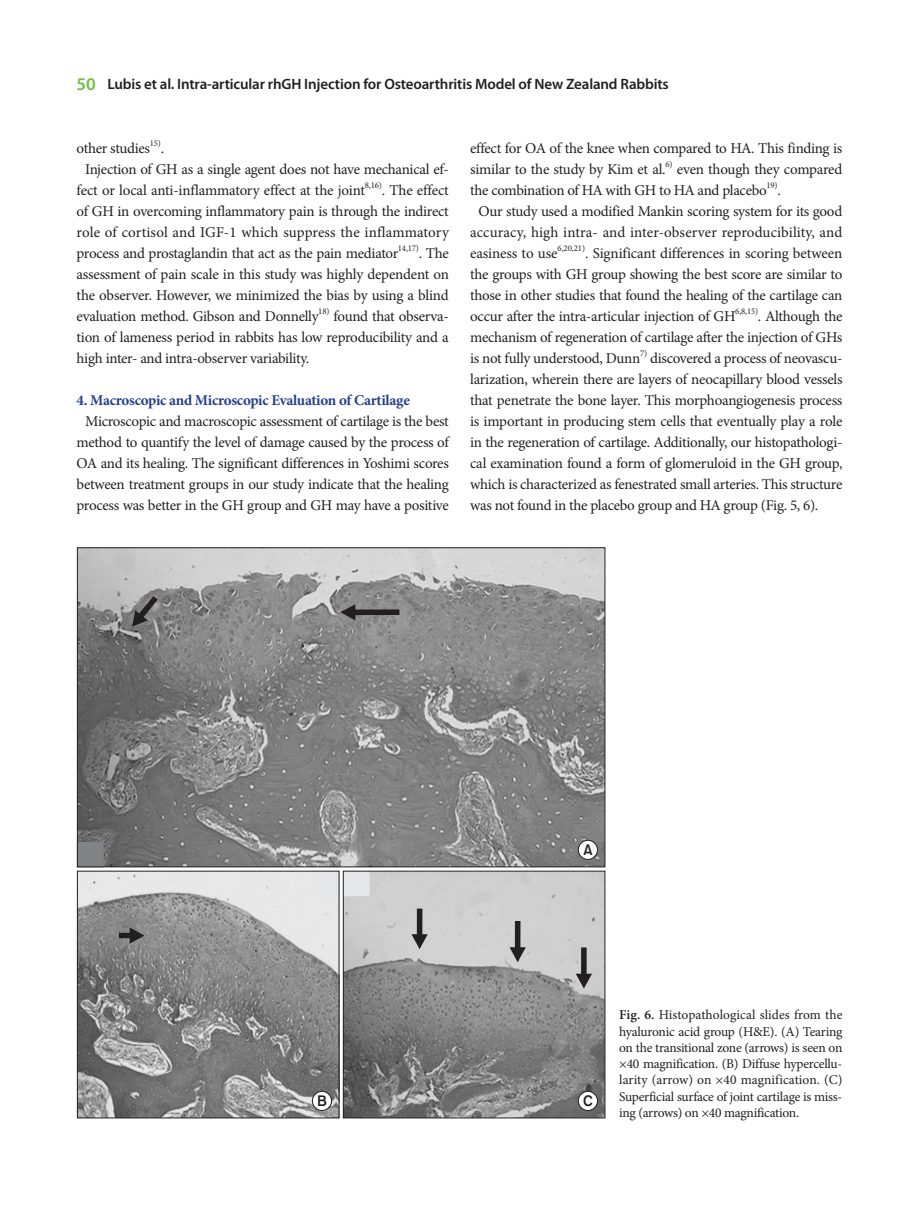
<style>
.page{position:relative;width:919px;height:1217px;background:#fff}
.page>*{position:absolute;margin:0;border:0;box-sizing:border-box;transform-origin:0 0}
.t1{font:15px/21px "Minion Pro";letter-spacing:-.02em;color:#231f20;text-align:justify}
.t2{font:600 15px "Myriad Pro";letter-spacing:-.01em;color:#231f20}
.t3{font:15px "Minion Pro";letter-spacing:.005em;color:#231f20}
.t4{font:700 15px "Minion Pro";letter-spacing:-.02em;color:#253f8e}
.t5{font:15px "Gothic 725 BT Bold A";color:#231f20}
.t6{font:13.5px/16.2px "Minion Pro";letter-spacing:-.02em;color:#231f20;text-align:justify}
.t7{font:8.7px "Minion Pro";letter-spacing:-.02em;color:#231f20}
.s1{font-size:18px;color:#71bf44}
.s2{font-weight:600}
</style>
<div class="page">
<svg style="left:77px;top:547px;width:528px;height:571px;background:#939393"></svg>
<svg style="left:131px;top:590px;width:32px;height:36px"></svg>
<div style="left:351px;top:609px;width:48px;height:6px;background:#231f20"></div>
<svg style="left:340px;top:604px;width:15px;height:16px"></svg>
<div style="left:119px;top:932px;width:15px;height:6px;background:#231f20"></div>
<svg style="left:130px;top:927px;width:14px;height:16px"></svg>
<div style="left:417px;top:908px;width:5px;height:30px;background:#231f20"></div>
<svg style="left:411px;top:934px;width:16px;height:14px"></svg>
<div style="left:515px;top:920px;width:5px;height:31px;background:#231f20"></div>
<svg style="left:509px;top:947px;width:17px;height:14px"></svg>
<div style="left:581px;top:947px;width:5px;height:31px;background:#231f20"></div>
<svg style="left:575px;top:973px;width:17px;height:15px"></svg>
<div style="left:578px;top:840px;width:19px;height:19px;background:#fff;border-radius:50%"></div>
<div style="left:578px;top:839px;width:19px;height:20px;border:1px solid #231f20;border-radius:50%"></div>
<div style="left:312px;top:1091px;width:19px;height:19px;background:#fff;border-radius:50%"></div>
<div style="left:312px;top:1090px;width:20px;height:20px;border:1px solid #231f20;border-radius:50%"></div>
<div style="left:578px;top:1091px;width:19px;height:19px;background:#fff;border-radius:50%"></div>
<div style="left:578px;top:1090px;width:19px;height:20px;border:1px solid #231f20;border-radius:50%"></div>
<p class="t2" style="left:77px;top:74px;width:593px"><span class="s1">50</span> Lubis et al. Intra-articular rhGH Injection for Osteoarthritis Model of New Zealand Rabbits</p>
<p class="t1" style="left:77px;top:137px;width:75px">other studies</p>
<p class="t7" style="left:150px;top:137px;width:13px">15)</p>
<p class="t1" style="left:161px;top:137px;width:5px">.</p>
<p class="t1" style="left:85px;top:158px;width:365px">Injection of GH as a single agent does not have mechanical ef-</p>
<p class="t1" style="left:77px;top:179px;width:290px">fect or local anti-inflammatory effect at the joint</p>
<p class="t7" style="left:365px;top:179px;width:19px">8,16)</p>
<p class="t1" style="left:77px;top:179px;width:374px;text-indent:305px">. The effect of GH in overcoming inflammatory pain is through the indirect role of cortisol and IGF-1 which suppress the inflammatory process and prostaglandin that act as the pain mediator</p>
<p class="t7" style="left:398px;top:242px;width:22px">14,17)</p>
<p class="t1" style="left:77px;top:242px;width:374px;text-indent:342px">. The assessment of pain scale in this study was highly dependent on the observer. However, we minimized the bias by using a blind evaluation method. Gibson and Donnelly</p>
<p class="t7" style="left:318px;top:305px;width:13px">18)</p>
<p class="t1" style="left:77px;top:305px;width:374px;text-indent:257px">found that observa&shy;tion of lameness period in rabbits has low reproducibility and a high inter- and intra-observer variability.</p>
<p class="t4" style="left:77px;top:389px;width:335px">4. Macroscopic and Microscopic Evaluation of Cartilage</p>
<p class="t1" style="left:77px;top:410px;width:374px;text-align:center">Microscopic and macroscopic assessment of cartilage is the best method to quantify the level of damage caused by the process of OA and its healing. The significant differences in Yoshimi scores between treatment groups in our study indicate that the healing process was better in the GH group and GH may have a positive</p>
<p class="t1" style="left:470px;top:137px;width:374px">effect for OA of the knee when compared to HA. This finding is similar to the study by Kim et al.</p>
<p class="t7" style="left:665px;top:158px;width:9px">6)</p>
<p class="t1" style="left:470px;top:158px;width:374px;text-indent:207px">even though they compared the combination of HA with GH to HA and placebo</p>
<p class="t7" style="left:766px;top:179px;width:13px">19)</p>
<p class="t1" style="left:777px;top:179px;width:5px">.</p>
<p class="t1" style="left:478px;top:200px;width:365px">Our study used a modified Mankin scoring system for its good</p>
<p class="t3" style="left:470px;top:222px;width:374px">accuracy, high intra- and inter-observer reproducibility, and</p>
<p class="t1" style="left:470px;top:242px;width:89px">easiness to use</p>
<p class="t7" style="left:557px;top:242px;width:29px">6,20,21)</p>
<p class="t1" style="left:470px;top:242px;width:374px;text-indent:115px">. Significant differences in scoring between the groups with GH group showing the best score are similar to those in other studies that found the healing of the cartilage can occur after the intra-articular injection of GH</p>
<p class="t7" style="left:735px;top:305px;width:24px">6,8,15)</p>
<p class="t1" style="left:470px;top:305px;width:374px;text-indent:288px">. Although the mechanism of regeneration of cartilage after the injection of GHs is not fully understood, Dunn</p>
<p class="t7" style="left:640px;top:347px;width:9px">7)</p>
<p class="t1" style="left:470px;top:347px;width:374px;text-indent:180px">discovered a process of neovascu&shy;larization, wherein there are layers of neocapillary blood vessels that penetrate the bone layer. This morphoangiogenesis process is important in producing stem cells that eventually play a role in the regeneration of cartilage. Additionally, our histopathologi&shy;cal examination found a form of glomeruloid in the GH group, which is characterized as fenestrated small arteries. This structure was not found in the placebo group and HA group (Fig. 5, 6).</p>
<p class="t5" style="left:583px;top:841px;width:11px">A</p>
<p class="t5" style="left:317px;top:1091px;width:11px">B</p>
<p class="t5" style="left:583px;top:1091px;width:11px">C</p>
<p class="t6" style="left:619px;top:1006px;width:225px"><span class="s2">Fig. 6.</span> Histopathological slides from the hyaluronic acid group (H&amp;E). (A) Tearing on the transitional zone (arrows) is seen on ×40 magnification. (B) Diffuse hypercellu&shy;larity (arrow) on ×40 magnification. (C)<br>Superficial surface of joint cartilage is miss&shy;ing (arrows) on ×40 magnification.</p>
</div>
